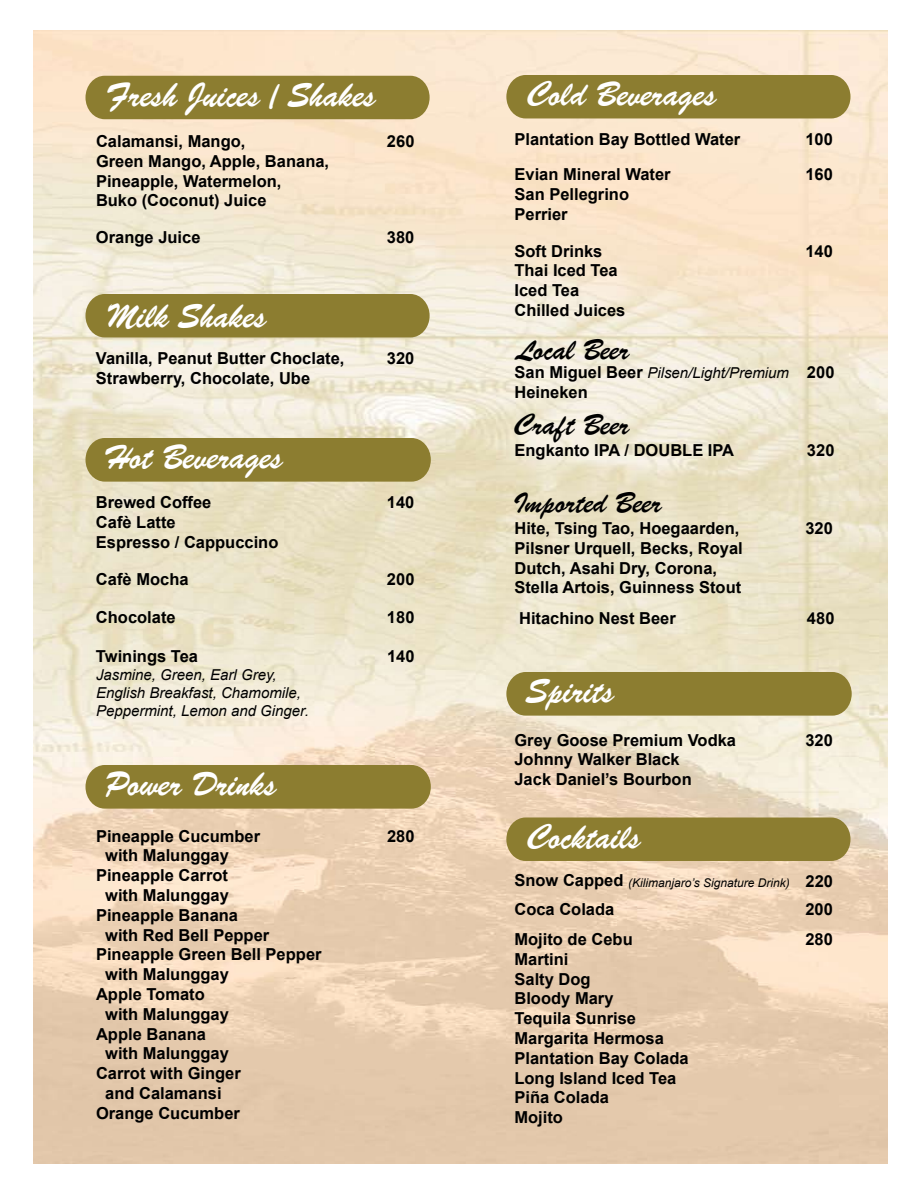
<style>
.page{position:relative;width:918px;height:1188px;background:#fff}
.page>*{position:absolute;margin:0;border:0;box-sizing:border-box;transform-origin:0 0}
.t1{font:33.75px "Brush Script BT";color:#fff}
.t2{font:33.6px "Brush Script BT";color:#fff}
.t3{font:28.5px "Brush Script BT";color:#000}
.t4{font:700 16.5px/19.8px "Arial";color:#000}
.t5{font:italic 15px/18px "Arial";color:#000}
.t6{font:italic 12px "Arial";color:#000}
.s1{font-weight:700;font-style:normal;font-size:16.5px}
</style>
<div class="page">
<div style="left:86px;top:76px;width:344px;height:43px;background:#8c7d30"></div>
<div style="left:86px;top:294px;width:344px;height:43px;background:#8c7d30"></div>
<div style="left:86px;top:438px;width:345px;height:44px;background:#8c7d30"></div>
<div style="left:86px;top:765px;width:345px;height:44px;background:#8c7d30"></div>
<div style="left:506px;top:75px;width:344px;height:43px;background:#8c7d30"></div>
<div style="left:506px;top:672px;width:346px;height:44px;background:#8c7d30"></div>
<div style="left:506px;top:818px;width:344px;height:43px;background:#8c7d30"></div>
<h2 class="t2" style="left:106px;top:75px;width:272px">Fresh Juices / Shakes</h2>
<p class="t4" style="left:96px;top:132px;width:235px">Calamansi, Mango,<br>Green Mango, Apple, Banana,<br>Pineapple, Watermelon,<br>Buko (Coconut) Juice</p>
<p class="t4" style="left:387px;top:132px;width:29px">260</p>
<p class="t4" style="left:96px;top:228px;width:106px">Orange Juice</p>
<p class="t4" style="left:387px;top:228px;width:29px">380</p>
<h2 class="t2" style="left:106px;top:296px;width:162px">Milk Shakes</h2>
<p class="t4" style="left:96px;top:349px;width:250px">Vanilla, Peanut Butter Choclate,<br>Strawberry, Chocolate, Ube</p>
<p class="t4" style="left:387px;top:349px;width:29px">320</p>
<h1 class="t1" style="left:105px;top:437px;width:180px">Hot Beverages</h1>
<p class="t4" style="left:96px;top:493px;width:184px">Brewed Coffee<br>Cafè Latte<br>Espresso / Cappuccino</p>
<p class="t4" style="left:387px;top:493px;width:29px">140</p>
<p class="t4" style="left:96px;top:570px;width:94px">Cafè Mocha</p>
<p class="t4" style="left:387px;top:570px;width:29px">200</p>
<p class="t4" style="left:96px;top:607px;width:81px">Chocolate</p>
<p class="t4" style="left:387px;top:607px;width:29px">180</p>
<p class="t4" style="left:96px;top:646px;width:104px">Twinings Tea</p>
<p class="t5" style="left:96px;top:665px;width:214px">Jasmine, Green, Earl Grey,<br>English Breakfast, Chamomile,<br>Peppermint, Lemon and Ginger.</p>
<p class="t4" style="left:387px;top:646px;width:29px">140</p>
<h1 class="t1" style="left:105px;top:764px;width:173px">Power Drinks</h1>
<p class="t4" style="left:96px;top:826px;width:166px">Pineapple Cucumber</p>
<p class="t4" style="left:105px;top:846px;width:125px">with Malunggay</p>
<p class="t4" style="left:96px;top:866px;width:134px">Pineapple Carrot</p>
<p class="t4" style="left:105px;top:886px;width:125px">with Malunggay</p>
<p class="t4" style="left:96px;top:906px;width:144px">Pineapple Banana</p>
<p class="t4" style="left:105px;top:925px;width:166px">with Red Bell Pepper</p>
<p class="t4" style="left:96px;top:945px;width:227px">Pineapple Green Bell Pepper</p>
<p class="t4" style="left:105px;top:965px;width:125px">with Malunggay</p>
<p class="t4" style="left:96px;top:985px;width:110px">Apple Tomato</p>
<p class="t4" style="left:105px;top:1005px;width:125px">with Malunggay</p>
<p class="t4" style="left:96px;top:1024px;width:112px">Apple Banana</p>
<p class="t4" style="left:105px;top:1044px;width:125px">with Malunggay</p>
<p class="t4" style="left:96px;top:1064px;width:146px">Carrot with Ginger</p>
<p class="t4" style="left:105px;top:1084px;width:118px">and Calamansi</p>
<p class="t4" style="left:96px;top:1104px;width:145px">Orange Cucumber</p>
<p class="t4" style="left:387px;top:826px;width:29px">280</p>
<h2 class="t2" style="left:527px;top:74px;width:191px">Cold Beverages</h2>
<p class="t4" style="left:514px;top:130px;width:227px">Plantation Bay Bottled Water</p>
<p class="t4" style="left:805px;top:130px;width:29px">100</p>
<p class="t4" style="left:514px;top:165px;width:158px">Evian Mineral Water<br>San Pellegrino<br>Perrier</p>
<p class="t4" style="left:805px;top:165px;width:29px">160</p>
<p class="t4" style="left:514px;top:241px;width:112px">Soft Drinks<br>Thai Iced Tea<br>Iced Tea<br>Chilled Juices</p>
<p class="t4" style="left:805px;top:241px;width:29px">140</p>
<h3 class="t3" style="left:519px;top:333px;width:112px">Local Beer</h3>
<p class="t5" style="left:515px;top:364px;width:276px"><span class="s1">San Miguel Beer</span> Pilsen/Light/Premium</p>
<p class="t4" style="left:514px;top:383px;width:75px">Heineken</p>
<p class="t4" style="left:807px;top:363px;width:29px">200</p>
<h3 class="t3" style="left:514px;top:408px;width:117px">Craft Beer</h3>
<p class="t4" style="left:514px;top:441px;width:221px">Engkanto IPA / DOUBLE IPA</p>
<p class="t4" style="left:807px;top:441px;width:29px">320</p>
<h3 class="t3" style="left:512px;top:486px;width:151px">Imported Beer</h3>
<p class="t4" style="left:514px;top:519px;width:230px">Hite, Tsing Tao, Hoegaarden,<br>Pilsner Urquell, Becks, Royal<br>Dutch, Asahi Dry, Corona,<br>Stella Artois, Guinness Stout</p>
<p class="t4" style="left:805px;top:519px;width:29px">320</p>
<p class="t4" style="left:519px;top:609px;width:158px">Hitachino Nest Beer</p>
<p class="t4" style="left:807px;top:609px;width:29px">480</p>
<h1 class="t1" style="left:527px;top:671px;width:89px">Spirits</h1>
<p class="t4" style="left:514px;top:730px;width:223px">Grey Goose Premium Vodka<br>Johnny Walker Black<br>Jack Daniel’s Bourbon</p>
<p class="t4" style="left:805px;top:730px;width:29px">320</p>
<h2 class="t2" style="left:527px;top:817px;width:115px">Cocktails</h2>
<p class="t6" style="left:514px;top:875px;width:320px"><span class="s1">Snow Capped</span> (Kilimanjaro’s Signature Drink) <span class="s1">220</span></p>
<p class="t4" style="left:514px;top:900px;width:101px">Coca Colada</p>
<p class="t4" style="left:805px;top:900px;width:29px">200</p>
<p class="t4" style="left:514px;top:930px;width:176px">Mojito de Cebu<br>Martini<br>Salty Dog<br>Bloody Mary<br>Tequila Sunrise<br>Margarita Hermosa<br>Plantation Bay Colada<br>Long Island Iced Tea<br>Piña Colada<br>Mojito</p>
<p class="t4" style="left:805px;top:930px;width:29px">280</p>
</div>
